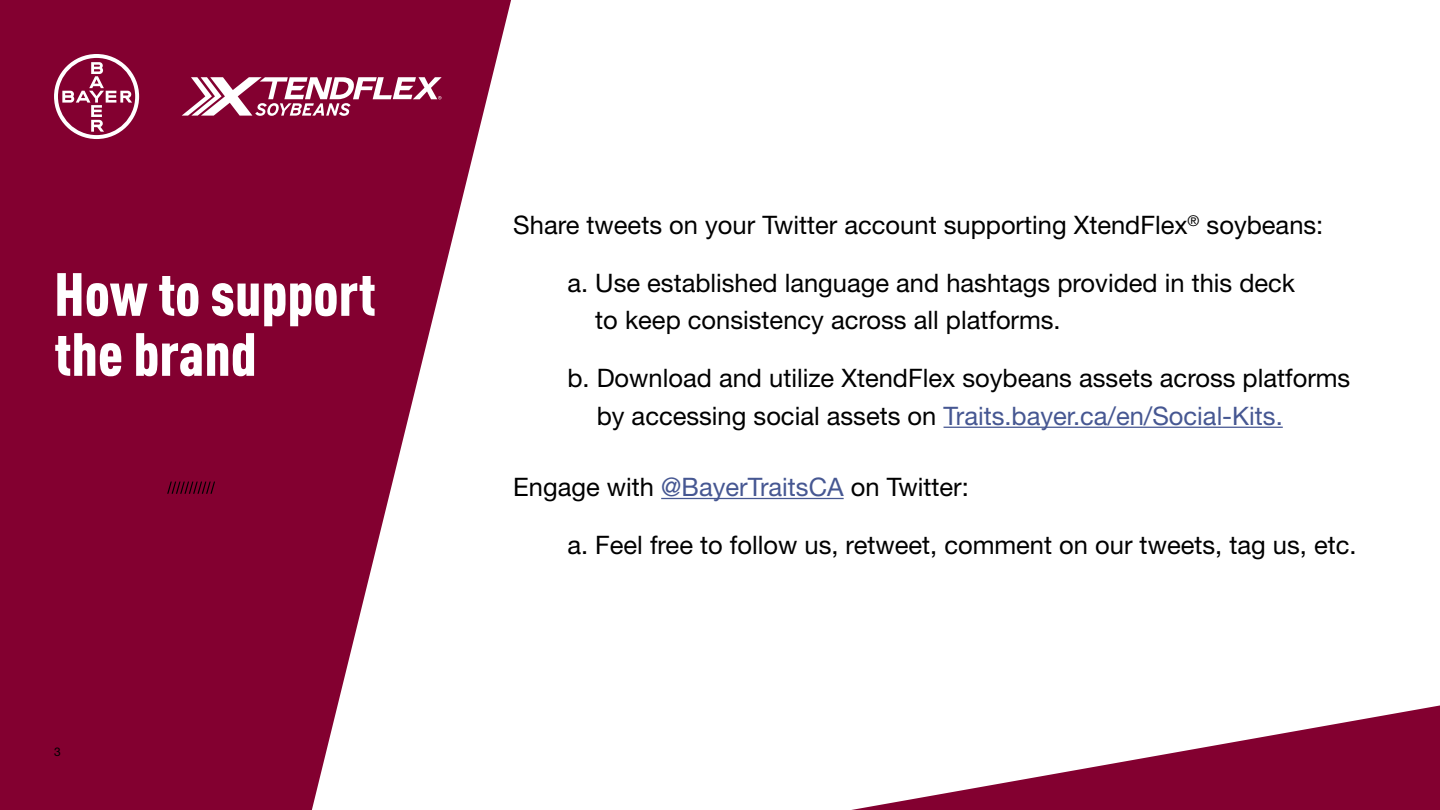
<style>
.page{position:relative;width:1440px;height:810px;background:#fff}
.page>*{position:absolute;margin:0;border:0;box-sizing:border-box;transform-origin:0 0}
.t1{font:900 condensed 60px/60px "DIN Pro";color:#fff}
.t2{font:25.5px/37.5px "Helvetica Neue LT Std";color:#000}
.t3{font:12px "Helvetica Neue LT Std";color:#000}
.s1{color:#465792}
</style>
<div class="page">
<svg style="left:0;top:0;width:511px;height:810px;fill:#830030"></svg>
<svg style="left:851px;top:705px;width:588px;height:105px"></svg>
<svg style="left:54px;top:54px;width:85px;height:85px"></svg>
<svg style="left:182px;top:77px;width:259px;height:39px"></svg>
<svg style="left:167px;top:482px;width:48px;height:12px"></svg>
<hr style="left:943px;top:427px;width:339px;height:1px;background:#465792">
<hr style="left:661px;top:498px;width:182px;height:1px;background:#465792">
<h1 class="t1" style="left:54px;top:260px;width:323px">How to support the brand</h1>
<p class="t3" style="left:54px;top:745px;width:8px">3</p>
<p class="t2" style="left:513px;top:206px;width:811px">Share tweets on your Twitter account supporting XtendFlex<sup>®</sup> soybeans:</p>
<p class="t2" style="left:595px;top:264px;width:701px;text-indent:-28px">a. Use established language and hashtags provided in this deck to keep consistency across all platforms.</p>
<p class="t2" style="left:596px;top:359px;width:755px;text-indent:-29px">b. Download and utilize XtendFlex soybeans assets across platforms by accessing social assets on <span class="s1">Traits.bayer.ca/en/Social-Kits.</span></p>
<p class="t2" style="left:513px;top:468px;width:457px">Engage with <span class="s1">@BayerTraitsCA</span> on Twitter:</p>
<p class="t2" style="left:567px;top:526px;width:790px">a. Feel free to follow us, retweet, comment on our tweets, tag us, etc.</p>
</div>
